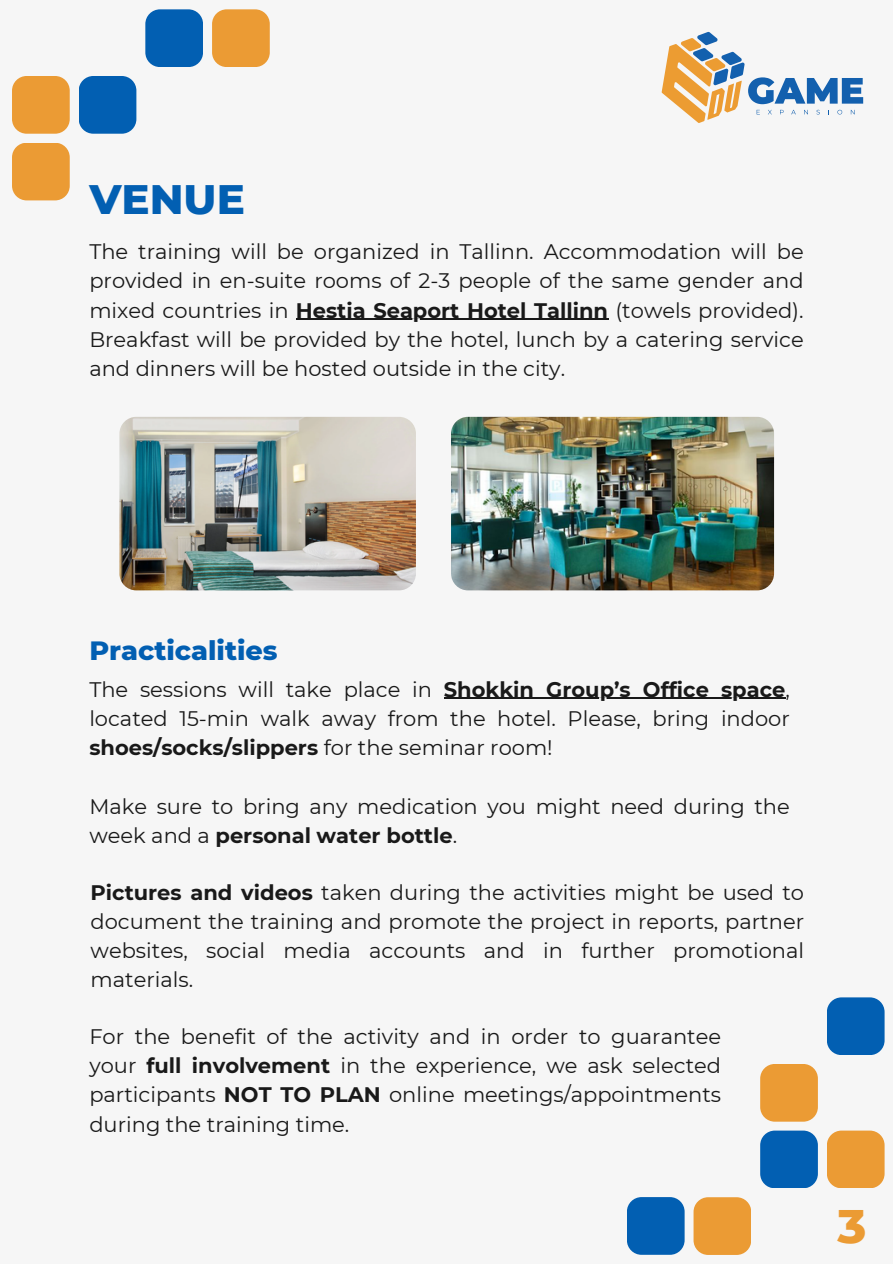
<style>
.page{position:relative;width:893px;height:1264px;background:#fff}
.page>*{position:absolute;margin:0;border:0;box-sizing:border-box;transform-origin:0 0}
.t1{font:800 48px "Montserrat";color:#eb9b34}
.t2{font:800 42px "Montserrat";color:#025fb2}
.t3{font:800 27px "Montserrat";color:#025fb2}
.t4{font:21px/29.2px "Montserrat";color:#191919;text-align:justify}
.t5{font:700 21px "Montserrat";color:#191919}
.s1{font-weight:700}
.s2{font-weight:400}
</style>
<div class="page">
<div style="left:0;top:0;width:892px;height:1263px;background:#f6f6f6"></div>
<div style="left:826px;top:997px;width:58px;height:58px;background:#025fb2;border-radius:15px"></div>
<div style="left:760px;top:1063px;width:57px;height:58px;background:#eb9b34;border-radius:15px"></div>
<div style="left:826px;top:1130px;width:58px;height:58px;background:#eb9b34;border-radius:15px"></div>
<div style="left:760px;top:1130px;width:57px;height:58px;background:#025fb2;border-radius:15px"></div>
<div style="left:693px;top:1197px;width:58px;height:57px;background:#eb9b34;border-radius:15px"></div>
<div style="left:627px;top:1197px;width:57px;height:57px;background:#025fb2;border-radius:15px"></div>
<div style="left:12px;top:76px;width:58px;height:58px;background:#eb9b34;border-radius:15px"></div>
<div style="left:145px;top:9px;width:58px;height:58px;background:#025fb2;border-radius:15px"></div>
<div style="left:12px;top:143px;width:58px;height:57px;background:#eb9b34;border-radius:15px"></div>
<div style="left:79px;top:76px;width:57px;height:58px;background:#025fb2;border-radius:15px"></div>
<div style="left:212px;top:9px;width:58px;height:58px;background:#eb9b34;border-radius:15px"></div>
<svg style="left:661px;top:32px;width:202px;height:91px"></svg>
<img style="left:119px;top:417px;width:296px;height:173px;border-radius:17px">
<img style="left:451px;top:417px;width:323px;height:173px;border-radius:17px">
<hr style="left:296px;top:319px;width:312px;height:1px;background:#191919">
<hr style="left:444px;top:697px;width:341px;height:2px;background:#191919">
<p class="t2" style="left:89px;top:173px;width:157px">VENUE</p>
<p class="t4" style="left:89px;top:237px;width:715px">The training will be organized in Tallinn. Accommodation will be provided in en-suite rooms of 2-3 people of the same gender and mixed countries in <span class="s1">Hestia Seaport Hotel Tallinn</span> (towels provided).</p>
<p class="t4" style="left:89px;top:325px;width:715px">Breakfast will be provided by the hotel, lunch by a catering service and dinners will be hosted outside in the city.</p>
<h2 class="t3" style="left:89px;top:634px;width:190px">Practicalities</h2>
<p class="t4" style="left:89px;top:674px;width:344px">The sessions will take place in</p>
<p class="t4" style="left:89px;top:674px;width:702px;text-indent:354px"><span class="s1">Shokkin Group’s Office space</span>, located 15-min walk away from the hotel. Please, bring indoor <span class="s1">shoes/socks/slippers</span> for the seminar room!</p>
<p class="t4" style="left:89px;top:791px;width:702px">Make sure to bring any medication you might need during the</p>
<p class="t5" style="left:89px;top:822px;width:369px"><span class="s2">week and a</span> personal water bottle<span class="s2">.</span></p>
<p class="t4" style="left:91px;top:877px;width:715px"><span class="s1">Pictures and videos</span> taken during the activities might be used to document the training and promote the project in reports, partner websites, social media accounts and in further promotional materials.</p>
<p class="t4" style="left:89px;top:1021px;width:633px">For the benefit of the activity and in order to guarantee your <span class="s1">full involvement</span> in the experience, we ask selected participants <span class="s1">NOT TO PLAN</span> online meetings/appointments during the training time.</p>
<p class="t1" style="left:837px;top:1195px;width:30px">3</p>
</div>
